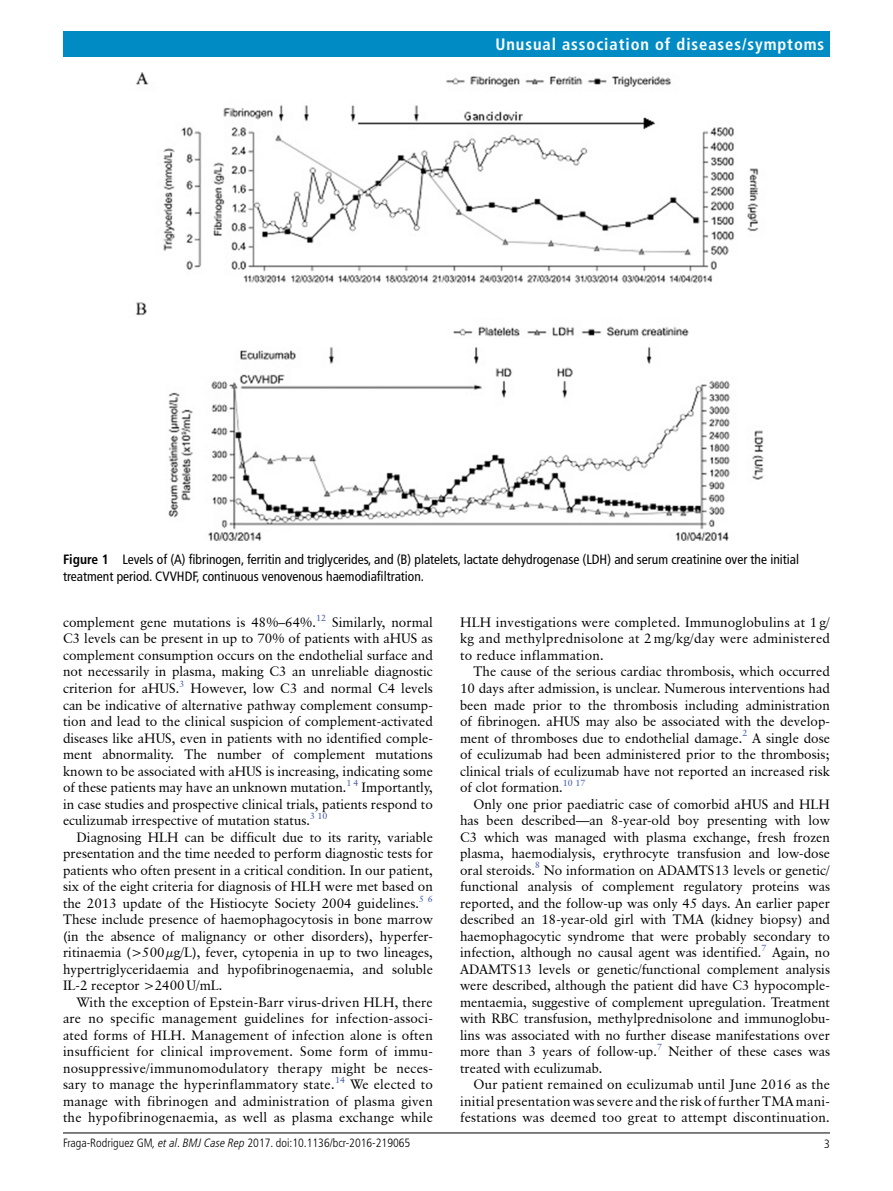
<style>
.page{position:relative;width:893px;height:1191px;background:#fff}
.page>*{position:absolute;margin:0;border:0;box-sizing:border-box;transform-origin:0 0}
.RRH{font:700 condensed 16.5px "Frutiger LT Pro";letter-spacing:.055em;color:#fff}
.TXI{font:13.5px/16.5px "Classical Garamond BT";color:#000;text-align:justify}
.TXT{font:13.5px/16.5px "Classical Garamond BT";color:#000;text-align:justify}
.jrnlFigCaption{font:condensed 13.5px/16.5px "Frutiger LT Pro";color:#000}
.LFH{font:300 condensed 12px "Frutiger LT Pro";color:#000}
.TXI-2{font:9px "Classical Garamond BT";color:#3953a4}
.TXT-2{font:9px "Classical Garamond BT";color:#3953a4}
.s1{font-weight:700}
.s2{font-style:italic}
</style>
<div class="page">
<hr style="left:63px;top:1132px;width:767px;height:1px;background:#000">
<div style="left:63px;top:31px;width:767px;height:25px;background:#008bc5"></div>
<img style="left:135px;top:72px;width:629px;height:468px">
<p class="RRH" style="left:495px;top:34px;width:330px">Unusual association of diseases/symptoms</p>
<p class="jrnlFigCaption" style="left:63px;top:551px;width:738px"><span class="s1">Figure 1</span> Levels of (A) fibrinogen, ferritin and triglycerides, and (B) platelets, lactate dehydrogenase (LDH) and serum creatinine over the initial treatment period. CVVHDF, continuous venovenous haemodiafiltration.</p>
<p class="TXT" style="left:63px;top:614px;width:255px">complement gene mutations is 48%–64%.</p>
<p class="TXT-2" style="left:316px;top:612px;width:11px">12</p>
<p class="TXT" style="left:63px;top:614px;width:371px;text-indent:269px">Similarly, normal C3 levels can be present in up to 70% of patients with aHUS as complement consumption occurs on the endothelial surface and not necessarily in plasma, making C3 an unreliable diagnostic criterion for aHUS.</p>
<p class="TXT-2" style="left:180px;top:678px;width:6px">3</p>
<p class="TXT" style="left:63px;top:680px;width:371px;text-indent:127px">However, low C3 and normal C4 levels can be indicative of alternative pathway complement consump&shy;tion and lead to the clinical suspicion of complement-activated diseases like aHUS, even in patients with no identified comple&shy;ment abnormality. The number of complement mutations known to be associated with aHUS is increasing, indicating some of these patients may have an unknown mutation.</p>
<p class="TXT-2" style="left:347px;top:777px;width:13px">1 4</p>
<p class="TXT" style="left:63px;top:779px;width:371px;text-indent:299px">Importantly, in case studies and prospective clinical trials, patients respond to eculizumab irrespective of mutation status.</p>
<p class="TXT-2" style="left:310px;top:810px;width:19px">3 10</p>
<p class="TXI" style="left:63px;top:828px;width:371px;text-indent:14px">Diagnosing HLH can be difficult due to its rarity, variable presentation and the time needed to perform diagnostic tests for patients who often present in a critical condition. In our patient, six of the eight criteria for diagnosis of HLH were met based on the 2013 update of the Histiocyte Society 2004 guidelines.</p>
<p class="TXI-2" style="left:419px;top:893px;width:15px">5 6</p>
<p class="TXI" style="left:63px;top:911px;width:371px">These include presence of haemophagocytosis in bone marrow (in the absence of malignancy or other disorders), hyperfer&shy;ritinaemia (&gt;500µg/L), fever, cytopenia in up to two lineages, hypertriglyceridaemia and hypofibrinogenaemia, and soluble IL-2 receptor &gt;2400U/mL.</p>
<p class="TXI" style="left:63px;top:993px;width:371px;text-indent:14px">With the exception of Epstein-Barr virus-driven HLH, there are no specific management guidelines for infection-associ&shy;ated forms of HLH. Management of infection alone is often insufficient for clinical improvement. Some form of immu&shy;nosuppressive/immunomodulatory therapy might be neces&shy;sary to manage the hyperinflammatory state.<sup>14</sup> We elected to manage with fibrinogen and administration of plasma given the hypofibrinogenaemia, as well as plasma exchange while</p>
<p class="TXI" style="left:460px;top:614px;width:371px">HLH investigations were completed. Immunoglobulins at 1 g/ kg and methylprednisolone at 2 mg/kg/day were administered to reduce inflammation.</p>
<p class="TXI" style="left:460px;top:663px;width:371px;text-indent:14px">The cause of the serious cardiac thrombosis, which occurred 10 days after admission, is unclear. Numerous interventions had been made prior to the thrombosis including administration of fibrinogen. aHUS may also be associated with the develop&shy;ment of thromboses due to endothelial damage.</p>
<p class="TXI-2" style="left:742px;top:728px;width:6px">2</p>
<p class="TXI" style="left:460px;top:729px;width:371px;text-indent:292px">A single dose of eculizumab had been administered prior to the thrombosis; clinical trials of eculizumab have not reported an increased risk of clot formation.</p>
<p class="TXI-2" style="left:563px;top:777px;width:24px">10 17</p>
<p class="TXI" style="left:460px;top:795px;width:371px;text-indent:14px">Only one prior paediatric case of comorbid aHUS and HLH has been described—an 8-year-old boy presenting with low C3 which was managed with plasma exchange, fresh frozen plasma, haemodialysis, erythrocyte transfusion and low-dose oral steroids.</p>
<p class="TXI-2" style="left:535px;top:860px;width:6px">8</p>
<p class="TXI" style="left:460px;top:861px;width:371px;text-indent:84px">No information on ADAMTS13 levels or genetic/ functional analysis of complement regulatory proteins was reported, and the follow-up was only 45 days. An earlier paper described an 18-year-old girl with TMA (kidney biopsy) and haemophagocytic syndrome that were probably secondary to infection, although no causal agent was identified.</p>
<p class="TXI-2" style="left:762px;top:942px;width:6px">7</p>
<p class="TXI" style="left:460px;top:944px;width:371px;text-indent:312px">Again, no ADAMTS13 levels or genetic/functional complement analysis were described, although the patient did have C3 hypocomple&shy;mentaemia, suggestive of complement upregulation. Treatment with RBC transfusion, methylprednisolone and immunoglobu&shy;lins was associated with no further disease manifestations over more than 3 years of follow-up.<sup>7</sup> Neither of these cases was treated with eculizumab.</p>
<p class="TXI" style="left:460px;top:1076px;width:371px;text-indent:14px">Our patient remained on eculizumab until June 2016 as the initial presentation was severe and the risk of further TMA mani&shy;festations was deemed too great to attempt discontinuation.</p>
<p class="LFH" style="left:63px;top:1136px;width:349px">Fraga-Rodriguez GM<span class="s2">, et al</span>. <span class="s2">BMJ Case Rep</span> 2017. doi:10.1136/bcr-2016-219065</p>
<p class="LFH" style="left:824px;top:1136px;width:7px">3</p>
</div>
